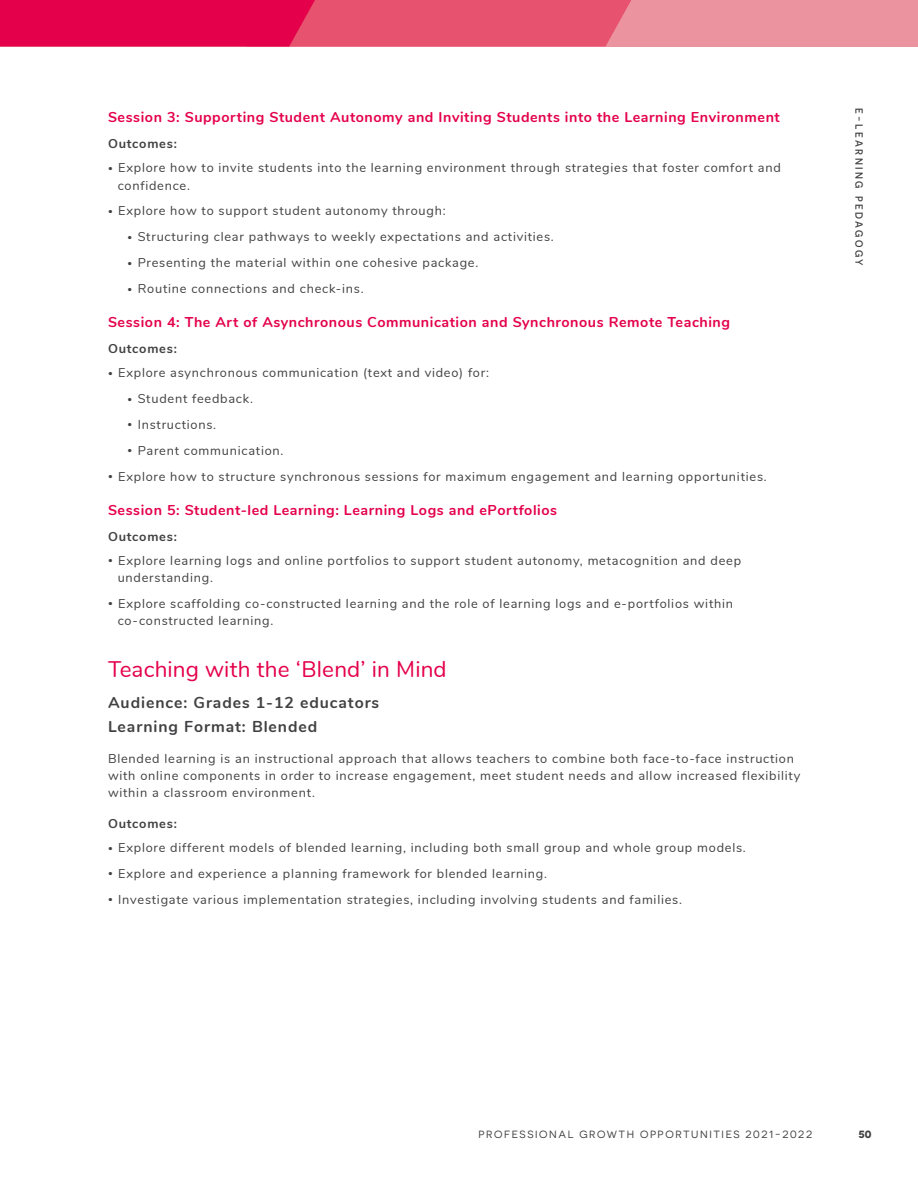
<style>
.page{position:relative;width:918px;height:1188px;background:#fff}
.page>*{position:absolute;margin:0;border:0;box-sizing:border-box;transform-origin:0 0}
.t1{font:22.5px "Nunito";letter-spacing:.005em;color:#e4004b}
.t2{font:700 15.75px/24px "Nunito";letter-spacing:.06em;color:#414042}
.t3{font:700 14.25px "Nunito";letter-spacing:.04em;color:#e4004b}
.t4{font:12.75px/17.2px "Nunito";letter-spacing:.06em;color:#414042}
.t5{font:700 12.75px "Nunito";letter-spacing:.06em;color:#414042}
.t6{font:10.5px "Novecentosanswide";letter-spacing:.15em;color:#414042}
.t7{font:500 10.5px "Novecentosans";letter-spacing:.23em;color:#414042}
.t8{font:700 10.5px "Novecentosanswide";color:#414042}
.s1{font-size:9px}
</style>
<div class="page">
<div style="left:0;top:0;width:918px;height:47px;background:#ec93a0"></div>
<svg style="left:0;top:0;width:631px;height:46px;background:#e52c5e"></svg>
<p class="t3" style="left:108px;top:107px;width:673px">Session 3: Supporting Student Autonomy and Inviting Students into the Learning Environment</p>
<p class="t5" style="left:108px;top:134px;width:70px">Outcomes:</p>
<p class="t4" style="left:118px;top:159px;width:665px;text-indent:-10px"><span class="s1">•</span> Explore how to invite students into the learning environment through strategies that foster comfort and confidence.</p>
<p class="t4" style="left:108px;top:202px;width:339px"><span class="s1">•</span> Explore how to support student autonomy through:</p>
<p class="t4" style="left:127px;top:228px;width:428px"><span class="s1">•</span> Structuring clear pathways to weekly expectations and activities.</p>
<p class="t4" style="left:127px;top:253px;width:352px"><span class="s1">•</span> Presenting the material within one cohesive package.</p>
<p class="t4" style="left:127px;top:279px;width:238px"><span class="s1">•</span> Routine connections and check-ins.</p>
<p class="t3" style="left:108px;top:312px;width:624px">Session 4: The Art of Asynchronous Communication and Synchronous Remote Teaching</p>
<p class="t5" style="left:108px;top:339px;width:70px">Outcomes:</p>
<p class="t4" style="left:108px;top:363px;width:383px"><span class="s1">•</span> Explore asynchronous communication (text and video) for:</p>
<p class="t4" style="left:127px;top:389px;width:127px"><span class="s1">•</span> Student feedback.</p>
<p class="t4" style="left:127px;top:415px;width:90px"><span class="s1">•</span> Instructions.</p>
<p class="t4" style="left:127px;top:441px;width:158px"><span class="s1">•</span> Parent communication.</p>
<p class="t4" style="left:108px;top:467px;width:660px"><span class="s1">•</span> Explore how to structure synchronous sessions for maximum engagement and learning opportunities.</p>
<p class="t3" style="left:108px;top:499px;width:451px">Session 5: Student-led Learning: Learning Logs and ePortfolios</p>
<p class="t5" style="left:108px;top:527px;width:70px">Outcomes:</p>
<p class="t4" style="left:118px;top:551px;width:625px;text-indent:-10px"><span class="s1">•</span> Explore learning logs and online portfolios to support student autonomy, metacognition and deep understanding.</p>
<p class="t4" style="left:118px;top:594px;width:617px;text-indent:-10px"><span class="s1">•</span> Explore scaffolding co-constructed learning and the role of learning logs and e-portfolios within co-constructed learning.</p>
<h1 class="t1" style="left:108px;top:653px;width:340px">Teaching with the ‘Blend’ in Mind</h1>
<p class="t2" style="left:108px;top:690px;width:273px">Audience: Grades 1-12 educators<br>Learning Format: Blended</p>
<p class="t4" style="left:108px;top:749px;width:694px">Blended learning is an instructional approach that allows teachers to combine both face-to-face instruction with online components in order to increase engagement, meet student needs and allow increased flexibility within a classroom environment.</p>
<p class="t5" style="left:108px;top:814px;width:70px">Outcomes:</p>
<p class="t4" style="left:108px;top:838px;width:639px"><span class="s1">•</span> Explore different models of blended learning, including both small group and whole group models.</p>
<p class="t4" style="left:108px;top:864px;width:441px"><span class="s1">•</span> Explore and experience a planning framework for blended learning.</p>
<p class="t4" style="left:108px;top:890px;width:576px"><span class="s1">•</span> Investigate various implementation strategies, including involving students and families.</p>
<p class="t7" style="left:865px;top:108px;width:159px;rotate:90deg">E-LEARNING PEDAGOGY</p>
<p class="t6" style="left:479px;top:1129px;width:335px">PROFESSIONAL GROWTH OPPORTUNITIES 2021-2022</p>
<p class="t8" style="left:859px;top:1128px;width:15px">50</p>
</div>
